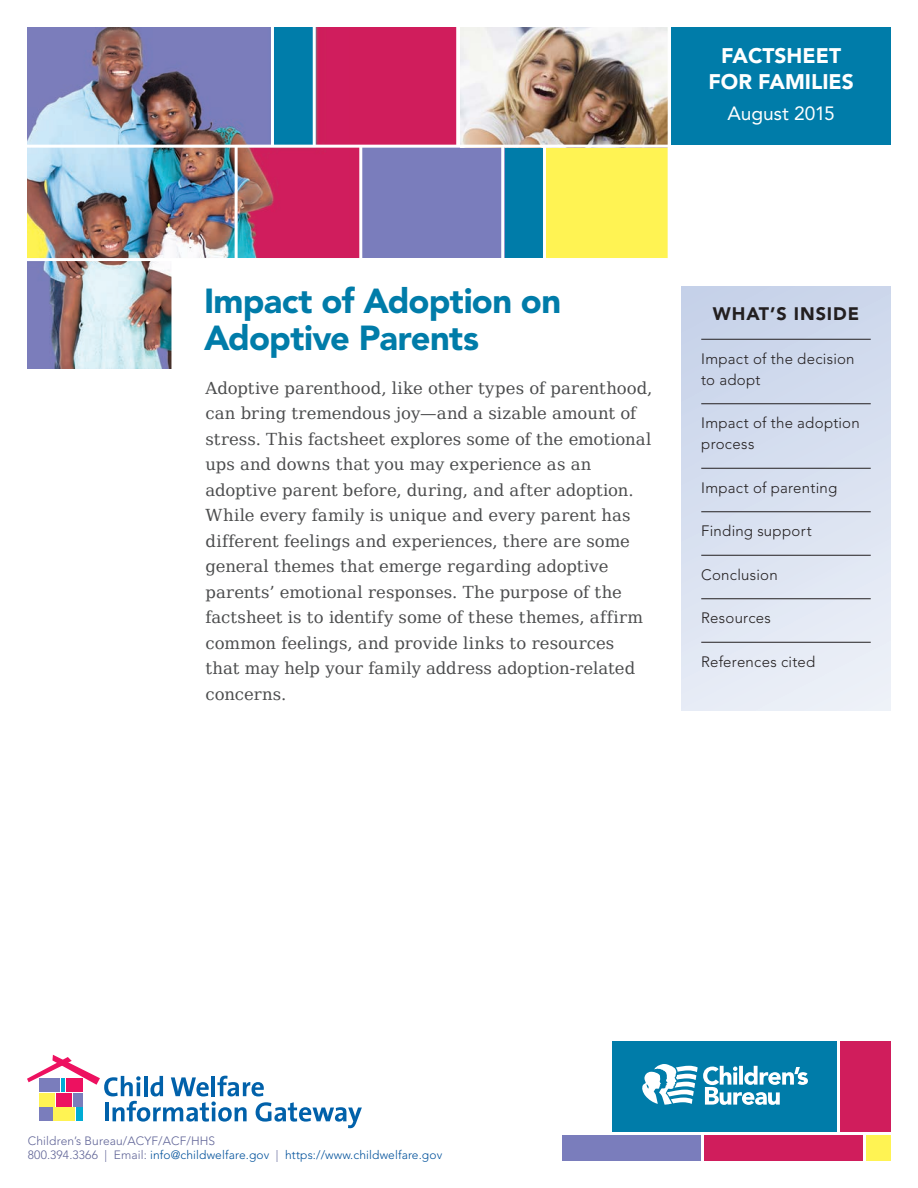
<style>
.page{position:relative;width:918px;height:1188px;background:#fff}
.page>*{position:absolute;margin:0;border:0;box-sizing:border-box;transform-origin:0 0}
.t1{font:900 34.5px/37.5px "Avenir";letter-spacing:-.02em;color:#007ca9}
.t2{font:900 21px/25.2px "Avenir";color:#fff;text-align:center}
.t3{font:19.05px "Avenir";letter-spacing:-.005em;color:#fff}
.t4{font:900 18px "Avenir";letter-spacing:.05em;color:#231f20}
.t5{font:16.5px/25.5px "DejaVu Serif";color:#4b4c4d}
.t6{font:300 15px/21px "Avenir";letter-spacing:.015em;color:#231f20}
.t7{font:300 12px/13.5px "Avenir";letter-spacing:.01em;color:#606497}
.s1{color:#01519b}
</style>
<div class="page">
<div style="left:612px;top:1041px;width:225px;height:91px;background:#007ca9"></div>
<div style="left:562px;top:1135px;width:139px;height:26px;background:#7a7dbc"></div>
<div style="left:704px;top:1135px;width:160px;height:26px;background:#d01d5c"></div>
<div style="left:866px;top:1135px;width:25px;height:26px;background:#fff353"></div>
<div style="left:840px;top:1041px;width:51px;height:91px;background:#d01d5c"></div>
<img style="left:27px;top:27px;width:641px;height:342px">
<div style="left:671px;top:27px;width:220px;height:118px;background:#007ca9"></div>
<div style="left:173px;top:258px;width:494px;height:115px;background:#fff"></div>
<hr style="left:863px;top:1134px;width:3px;height:27px;background:#fff">
<svg style="left:27px;top:1055px;width:335px;height:73px"></svg>
<svg style="left:642px;top:1064px;width:166px;height:41px"></svg>
<div style="left:681px;top:286px;width:210px;height:425px;background:linear-gradient(to bottom,#c7d2e8,#eaeff7)"></div>
<hr style="left:701px;top:339px;width:170px;height:1px;background:#231f20">
<hr style="left:701px;top:403px;width:170px;height:1px;background:#231f20">
<hr style="left:701px;top:468px;width:170px;height:1px;background:#231f20">
<hr style="left:701px;top:511px;width:170px;height:1px;background:#231f20">
<hr style="left:701px;top:555px;width:170px;height:1px;background:#231f20">
<hr style="left:701px;top:598px;width:170px;height:1px;background:#231f20">
<hr style="left:701px;top:642px;width:170px;height:1px;background:#231f20">
<p class="t2" style="left:708px;top:43px;width:147px">FACTSHEET<br>FOR FAMILIES</p>
<p class="t3" style="left:728px;top:102px;width:109px">August 2015</p>
<h1 class="t1" style="left:204px;top:282px;width:359px">Impact of Adoption on<br>Adoptive Parents</h1>
<p class="t5" style="left:205px;top:374px;width:448px">Adoptive parenthood, like other types of parenthood, can bring tremendous joy—and a sizable amount of stress. This factsheet explores some of the emotional ups and downs that you may experience as an adoptive parent before, during, and after adoption.<br>While every family is unique and every parent has different feelings and experiences, there are some general themes that emerge regarding adoptive parents’ emotional responses. The purpose of the factsheet is to identify some of these themes, affirm common feelings, and provide links to resources that may help your family address adoption-related concerns.</p>
<p class="t4" style="left:713px;top:303px;width:148px">WHAT’S INSIDE</p>
<p class="t6" style="left:701px;top:348px;width:155px">Impact of the decision to adopt</p>
<p class="t6" style="left:701px;top:413px;width:160px">Impact of the adoption process</p>
<p class="t6" style="left:701px;top:477px;width:137px">Impact of parenting</p>
<p class="t6" style="left:701px;top:521px;width:112px">Finding support</p>
<p class="t6" style="left:701px;top:564px;width:78px">Conclusion</p>
<p class="t6" style="left:701px;top:608px;width:71px">Resources</p>
<p class="t6" style="left:701px;top:651px;width:116px">References cited</p>
<p class="t7" style="left:28px;top:1134px;width:416px">Children’s Bureau/ACYF/ACF/HHS<br>800.394.3366 | Email: <span class="s1">info@childwelfare.gov</span> | <span class="s1">https://www.childwelfare.gov</span></p>
</div>
